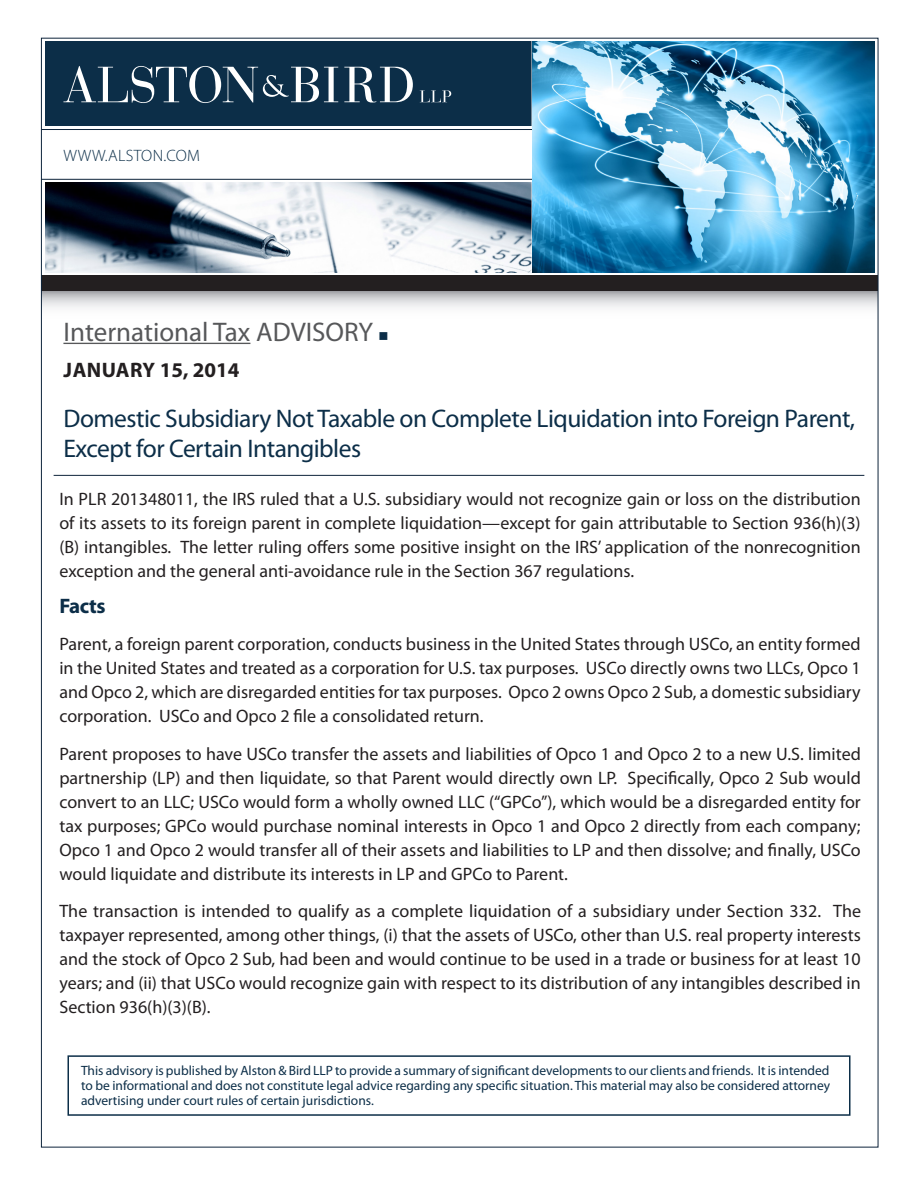
<style>
.page{position:relative;width:918px;height:1188px;background:#fff}
.page>*{position:absolute;margin:0;border:0;box-sizing:border-box;transform-origin:0 0}
.Practice_Area{font:27px "Myriad Pro";color:#57585a}
.Advisory_Title{font:25.5px/30px "Myriad Pro";letter-spacing:-.02em;color:#0c2e48}
.Date{font:700 21px "Myriad Pro";color:#231f20}
.Body_Text{font:700 21px "Myriad Pro";letter-spacing:-.02em;color:#0c2e48}
.Body_Text-2{font:18px/24px "Myriad Pro";color:#231f20;text-align:justify}
.Paragraph_Style_1{font:300 16.5px "Myriad Pro";letter-spacing:.02em;color:#0c2e48}
.Body_Text-3{font:13.5px/15px "Myriad Pro";color:#0c2e48;text-align:justify}
.s1{color:#0c2e48}
</style>
<div class="page">
<img style="left:45px;top:183px;width:487px;height:90px">
<svg style="left:43px;top:291px;width:833px;height:17px"></svg>
<div style="left:45px;top:41px;width:488px;height:85px;background:#0c2e48"></div>
<hr style="left:532px;top:40px;width:3px;height:233px;background:#fff">
<svg style="left:344px;top:67px;width:69px;height:36px"></svg>
<svg style="left:420px;top:90px;width:31px;height:12px"></svg>
<svg style="left:63px;top:66px;width:275px;height:37px"></svg>
<hr style="left:41px;top:129px;width:491px;height:1px;background:#0e243b">
<hr style="left:41px;top:179px;width:492px;height:1px;background:#0e243b">
<div style="left:41px;top:275px;width:837px;height:16px;background:#231f20"></div>
<img style="left:533px;top:41px;width:342px;height:232px">
<div style="left:68px;top:1055px;width:782px;height:61px;border:2px solid #0c2e48"></div>
<hr style="left:54px;top:475px;width:810px;height:1px;background:#0e243b">
<hr style="left:63px;top:343px;width:187px;height:1px;background:#57585a">
<p class="Paragraph_Style_1" style="left:64px;top:146px;width:138px">WWW.ALSTON.COM</p>
<p class="Practice_Area" style="left:63px;top:315px;width:327px">International Tax ADVISORY <span class="s1">■</span></p>
<p class="Date" style="left:64px;top:356px;width:177px">JANUARY 15, 2014</p>
<p class="Advisory_Title" style="left:63px;top:403px;width:793px">Domestic Subsidiary Not Taxable on Complete Liquidation into Foreign Parent,<br>Except for Certain Intangibles</p>
<p class="Body_Text-2" style="left:59px;top:487px;width:803px">In PLR 201348011, the IRS ruled that a U.S. subsidiary would not recognize gain or loss on the distribution of its assets to its foreign parent in complete liquidation—except for gain attributable to Section 936(h)(3) (B) intangibles. The letter ruling offers some positive insight on the IRS’ application of the nonrecognition exception and the general anti-avoidance rule in the Section 367 regulations.</p>
<p class="Body_Text" style="left:59px;top:592px;width:48px">Facts</p>
<p class="Body_Text-2" style="left:59px;top:632px;width:803px">Parent, a foreign parent corporation, conducts business in the United States through USCo, an entity formed in the United States and treated as a corporation for U.S. tax purposes. USCo directly owns two LLCs, Opco 1 and Opco 2, which are disregarded entities for tax purposes. Opco 2 owns Opco 2 Sub, a domestic subsidiary corporation. USCo and Opco 2 file a consolidated return.</p>
<p class="Body_Text-2" style="left:59px;top:742px;width:803px">Parent proposes to have USCo transfer the assets and liabilities of Opco 1 and Opco 2 to a new U.S. limited partnership (LP) and then liquidate, so that Parent would directly own LP. Specifically, Opco 2 Sub would convert to an LLC; USCo would form a wholly owned LLC (“GPCo”), which would be a disregarded entity for tax purposes; GPCo would purchase nominal interests in Opco 1 and Opco 2 directly from each company; Opco 1 and Opco 2 would transfer all of their assets and liabilities to LP and then dissolve; and finally, USCo would liquidate and distribute its interests in LP and GPCo to Parent.</p>
<p class="Body_Text-2" style="left:59px;top:899px;width:803px">The transaction is intended to qualify as a complete liquidation of a subsidiary under Section 332. The taxpayer represented, among other things, (i) that the assets of USCo, other than U.S. real property interests and the stock of Opco 2 Sub, had been and would continue to be used in a trade or business for at least 10 years; and (ii) that USCo would recognize gain with respect to its distribution of any intangibles described in Section 936(h)(3)(B).</p>
<p class="Body_Text-3" style="left:81px;top:1063px;width:751px">This advisory is published by Alston &amp; Bird LLP to provide a summary of significant developments to our clients and friends. It is intended to be informational and does not constitute legal advice regarding any specific situation. This material may also be considered attorney advertising under court rules of certain jurisdictions.</p>
</div>
